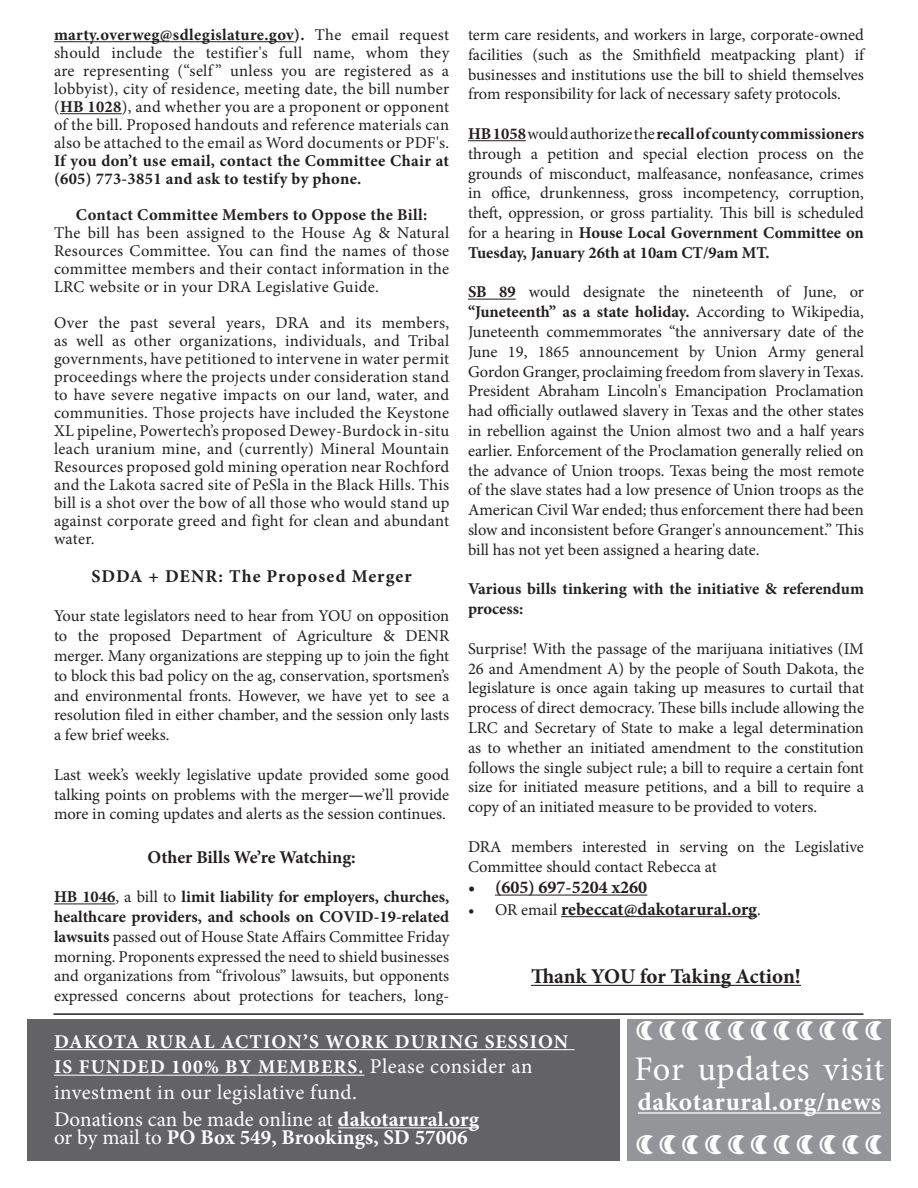
<style>
.page{position:relative;width:918px;height:1188px;background:#fff}
.page>*{position:absolute;margin:0;border:0;box-sizing:border-box;transform-origin:0 0}
.t1{font:34.5px "Minion Pro";letter-spacing:.02em;color:#fff}
.t2{font:700 25.5px "Minion Pro";letter-spacing:.025em;color:#fff}
.t3{font:21px "Minion Pro";letter-spacing:.015em;color:#fff}
.t4{font:700 21px "Minion Pro";letter-spacing:.005em;color:#fff}
.t5{font:700 21px "Minion Pro";letter-spacing:-.005em;color:#231f20}
.t6{font:700 19.5px/25.5px "Minion Pro";letter-spacing:.06em;color:#fff}
.t7{font:700 18px "Minion Pro";color:#231f20}
.t8{font:700 18px "Minion Pro";letter-spacing:.055em;color:#231f20}
.t9{font:16.5px/19.8px "Minion Pro";color:#231f20;text-align:justify}
.t10{font:700 16.5px/19.8px "Minion Pro";color:#231f20}
.t11{font:700 16.5px "Minion Pro";letter-spacing:.02em;color:#231f20}
.s1{font-weight:700}
.s2{font-weight:400;font-size:16.5px}
.s3{font-weight:400;font-size:21px}
.s4{font-weight:400}
</style>
<div class="page">
<div style="left:628px;top:1020px;width:263px;height:141px;background:#939598"></div>
<hr style="left:638px;top:1112px;width:243px;height:2px;background:#fff">
<div style="left:28px;top:1020px;width:592px;height:141px;background:#636366"></div>
<hr style="left:54px;top:1049px;width:521px;height:1px;background:#fff">
<hr style="left:54px;top:1075px;width:310px;height:1px;background:#fff">
<hr style="left:338px;top:1127px;width:141px;height:1px;background:#fff">
<hr style="left:53px;top:1013px;width:810px;height:2px;background:#231f20">
<hr style="left:54px;top:41px;width:240px;height:1px;background:#231f20">
<hr style="left:60px;top:113px;width:62px;height:1px;background:#231f20">
<hr style="left:54px;top:904px;width:61px;height:1px;background:#231f20">
<hr style="left:468px;top:140px;width:58px;height:1px;background:#231f20">
<hr style="left:468px;top:299px;width:48px;height:1px;background:#231f20">
<hr style="left:495px;top:895px;width:152px;height:1px;background:#231f20">
<hr style="left:561px;top:916px;width:196px;height:1px;background:#231f20">
<hr style="left:531px;top:985px;width:270px;height:1px;background:#231f20">
<p class="t9" style="left:54px;top:26px;width:397px;line-height:18px"><span class="s1">marty.overweg@sdlegislature.gov).</span> The email request should include the testifier's full name, whom they are representing (“self ” unless you are registered as a lobbyist), city of residence, meeting date, the bill number (<span class="s1">HB 1028</span>), and whether you are a proponent or opponent of the bill. Proposed handouts and reference materials can also be attached to the email as Word documents or PDF's.<br><span class="s1">If you don’t use email, contact the Committee Chair at (605) 773-3851 and ask to testify by phone.</span></p>
<p class="t11" style="left:76px;top:203px;width:353px">Contact Committee Members to Oppose the Bill:</p>
<p class="t9" style="left:54px;top:224px;width:397px;line-height:18px">The bill has been assigned to the House Ag &amp; Natural Resources Committee. You can find the names of those committee members and their contact information in the LRC website or in your DRA Legislative Guide.</p>
<p class="t9" style="left:54px;top:314px;width:397px;line-height:18px">Over the past several years, DRA and its members, as well as other organizations, individuals, and Tribal governments, have petitioned to intervene in water permit proceedings where the projects under consideration stand to have severe negative impacts on our land, water, and communities. Those projects have included the Keystone XL pipeline, Powertech’s proposed Dewey-Burdock in-situ leach uranium mine, and (currently) Mineral Mountain Resources proposed gold mining operation near Rochford and the Lakota sacred site of PeSla in the Black Hills. This bill is a shot over the bow of all those who would stand up against corporate greed and fight for clean and abundant water.</p>
<p class="t8" style="left:92px;top:563px;width:322px">SDDA + DENR: The Proposed Merger</p>
<p class="t9" style="left:54px;top:606px;width:397px">Your state legislators need to hear from YOU on opposition to the proposed Department of Agriculture &amp; DENR merger. Many organizations are stepping up to join the fight to block this bad policy on the ag, conservation, sportsmen’s and environmental fronts. However, we have yet to see a resolution filed in either chamber, and the session only lasts a few brief weeks.</p>
<p class="t9" style="left:54px;top:765px;width:397px">Last week’s weekly legislative update provided some good talking points on problems with the merger<span class="s1">—</span>we’ll provide more in coming updates and alerts as the session continues.</p>
<p class="t7" style="left:148px;top:844px;width:210px">Other Bills We’re Watching:</p>
<p class="t9" style="left:54px;top:887px;width:397px"><span class="s1">HB 1046</span>, a bill to <span class="s1">limit liability for employers, churches, healthcare providers, and schools on COVID-19-related lawsuits</span> passed out of House State Affairs Committee Friday morning. Proponents expressed the need to shield businesses and organizations from “frivolous” lawsuits, but opponents expressed concerns about protections for teachers, long-</p>
<p class="t9" style="left:468px;top:25px;width:398px">term care residents, and workers in large, corporate-owned facilities (such as the Smithfield meatpacking plant) if businesses and institutions use the bill to shield themselves from responsibility for lack of necessary safety protocols.</p>
<p class="t9" style="left:468px;top:124px;width:398px"><span class="s1">HB 1058</span> would authorize the <span class="s1">recall of county commissioners </span>through a petition and special election process on the grounds of misconduct, malfeasance, nonfeasance, crimes in office, drunkenness, gross incompetency, corruption, theft, oppression, or gross partiality. This bill is scheduled for a hearing in <span class="s1">House Local Government Committee on Tuesday, January 26th at 10am CT/9am MT.</span></p>
<p class="t9" style="left:468px;top:282px;width:398px"><span class="s1">SB 89</span> would designate the nineteenth of June, or <span class="s1">“Juneteenth” as a state holiday.</span> According to Wikipedia, Juneteenth commemmorates “the anniversary date of the June 19, 1865 announcement by Union Army general Gordon Granger, proclaiming freedom from slavery in Texas.<br>President Abraham Lincoln's Emancipation Proclamation had officially outlawed slavery in Texas and the other states in rebellion against the Union almost two and a half years earlier. Enforcement of the Proclamation generally relied on the advance of Union troops. Texas being the most remote of the slave states had a low presence of Union troops as the American Civil War ended; thus enforcement there had been slow and inconsistent before Granger's announcement.” This bill has not yet been assigned a hearing date.</p>
<p class="t10" style="left:468px;top:579px;width:398px">Various bills tinkering with the initiative &amp; referendum process:</p>
<p class="t9" style="left:468px;top:639px;width:398px">Surprise! With the passage of the marijuana initiatives (IM 26 and Amendment A) by the people of South Dakota, the legislature is once again taking up measures to curtail that process of direct democracy. These bills include allowing the LRC and Secretary of State to make a legal determination as to whether an initiated amendment to the constitution follows the single subject rule; a bill to require a certain font size for initiated measure petitions, and a bill to require a copy of an initiated measure to be provided to voters.</p>
<p class="t9" style="left:468px;top:837px;width:397px">DRA members interested in serving on the Legislative<br>Committee should contact Rebecca at</p>
<p class="t7" style="left:468px;top:875px;width:181px">• (605) 697-5204 x260</p>
<p class="t7" style="left:468px;top:896px;width:294px"><span class="s2">• OR email</span> rebeccat@dakotarural.org<span class="s2">.</span></p>
<p class="t5" style="left:531px;top:962px;width:271px">Thank YOU for Taking Action!</p>
<p class="t6" style="left:54px;top:1029px;width:516px">DAKOTA RURAL ACTION’S WORK DURING SESSION<br>IS FUNDED 100% BY MEMBERS. <span class="s3">Please consider an</span></p>
<p class="t3" style="left:54px;top:1078px;width:304px">investment in our legislative fund.</p>
<p class="t3" style="left:54px;top:1105px;width:427px">Donations can be made online at <span class="s1">dakotarural.org</span></p>
<p class="t4" style="left:54px;top:1122px;width:415px"><span class="s4">or by mail to</span> PO Box 549, Brookings, SD 57006</p>
<p class="t1" style="left:634px;top:1004px;width:251px">•••••••••••</p>
<p class="t1" style="left:634px;top:1046px;width:251px">For updates visit</p>
<p class="t2" style="left:638px;top:1084px;width:244px">dakotarural.org/news</p>
<p class="t1" style="left:634px;top:1118px;width:251px">•••••••••••</p>
</div>
